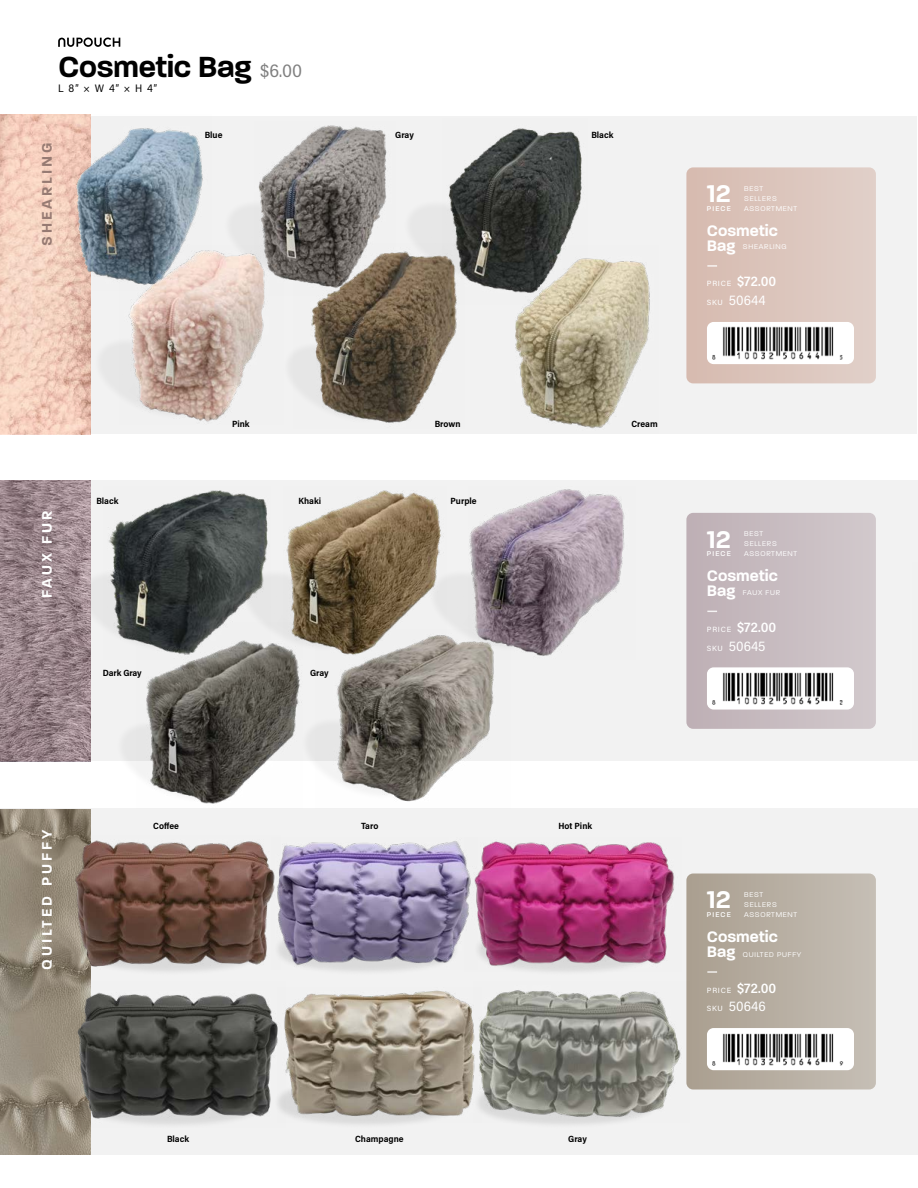
<style>
.page{position:relative;width:918px;height:1188px;background:#fff}
.page>*{position:absolute;margin:0;border:0;box-sizing:border-box;transform-origin:0 0}
.t1{font:600 31.5px "Paralucent";letter-spacing:-.01em;color:#000}
.t2{font:600 26.25px "Paralucent";color:#fff}
.t3{font:600 16.5px/15px "Paralucent";color:#fff}
.t4{font:600 15px "Paralucent";letter-spacing:.2em;color:#fff}
.t5{font:600 15px "Paralucent";letter-spacing:.2em;color:#967a72}
.t6{font:10.8px "Acumin Pro Semi Cond";color:#000}
.t7{font:700 9px "Acumin Pro Semi Cond";color:#000}
.t8{font:300 7.5px/10.2px "Paralucent";letter-spacing:.1em;color:#fff}
.t9{font:7.5px/18.8px "Acumin Pro";color:#fff}
.t10{font:500 7.5px "Paralucent";letter-spacing:.15em;color:#fff}
.s1{font-family:"Acumin Pro Semi Cond";font-weight:400;font-size:18px;color:#808080}
.s2{font-family:"Acumin Pro Semi Cond";font-weight:600;font-size:13.5px}
.s3{font-family:"Acumin Pro Semi Cond";font-size:13.5px}
</style>
<div class="page">
<div style="left:0;top:117px;width:916px;height:317px;background:#f2f2f2"></div>
<div style="left:0;top:481px;width:918px;height:280px;background:#f2f2f2"></div>
<div style="left:0;top:808px;width:918px;height:347px;background:#f2f2f2"></div>
<hr style="left:917px;top:27px;width:1px;height:281px;background:#f2f2f2">
<img style="left:0;top:809px;width:91px;height:346px">
<hr style="left:917px;top:394px;width:1px;height:367px;background:#f2f2f2">
<div style="left:686px;top:167px;width:190px;height:216px;background:#dcc5bc;border-radius:7px"></div>
<img style="left:707px;top:322px;width:147px;height:42px">
<svg style="left:707px;top:265px;width:10px;height:2px"></svg>
<div style="left:686px;top:513px;width:190px;height:216px;background:#c8bcc1;border-radius:7px"></div>
<img style="left:707px;top:667px;width:147px;height:43px">
<div style="left:686px;top:874px;width:190px;height:216px;background:linear-gradient(to right,#aa9f8f,#c6bfb5);border-radius:7px"></div>
<img style="left:707px;top:1028px;width:147px;height:42px">
<svg style="left:707px;top:971px;width:10px;height:2px"></svg>
<svg style="left:231px;top:207px;width:24px;height:39px"></svg>
<svg style="left:411px;top:207px;width:32px;height:36px"></svg>
<svg style="left:79px;top:344px;width:41px;height:91px"></svg>
<svg style="left:91px;top:578px;width:12px;height:43px"></svg>
<svg style="left:309px;top:730px;width:6px;height:28px"></svg>
<svg style="left:271px;top:577px;width:13px;height:46px"></svg>
<svg style="left:447px;top:577px;width:21px;height:52px"></svg>
<svg style="left:124px;top:731px;width:12px;height:37px"></svg>
<svg style="left:79px;top:970px;width:123px;height:6px"></svg>
<div style="left:79px;top:1076px;width:187px;height:53px;background:#f1f1f1"></div>
<img style="left:120px;top:246px;width:145px;height:176px">
<img style="left:294px;top:243px;width:163px;height:180px">
<img style="left:515px;top:258px;width:135px;height:171px">
<img style="left:255px;top:125px;width:141px;height:171px">
<img style="left:443px;top:128px;width:145px;height:177px">
<img style="left:280px;top:841px;width:184px;height:129px">
<img style="left:482px;top:982px;width:207px;height:141px">
<img style="left:285px;top:990px;width:197px;height:133px">
<img style="left:464px;top:841px;width:211px;height:130px">
<img style="left:68px;top:982px;width:217px;height:145px">
<img style="left:68px;top:835px;width:212px;height:135px">
<svg style="left:58px;top:38px;width:62px;height:9px"></svg>
<img style="left:284px;top:490px;width:163px;height:156px">
<img style="left:103px;top:490px;width:168px;height:151px">
<img style="left:468px;top:489px;width:157px;height:167px">
<img style="left:315px;top:629px;width:196px;height:173px">
<img style="left:136px;top:623px;width:167px;height:181px">
<img style="left:0;top:114px;width:91px;height:320px">
<img style="left:0;top:481px;width:91px;height:280px">
<img style="left:71px;top:114px;width:141px;height:176px">
<h1 class="t1" style="left:58px;top:48px;width:246px">Cosmetic Bag <span class="s1">$6.00</span></h1>
<h3 class="t6" style="left:58px;top:81px;width:101px">L 8” × W 4” × H 4”</h3>
<h3 class="t5" style="left:38px;top:246px;width:105px;rotate:-90deg">SHEARLING</h3>
<p class="t7" style="left:205px;top:128px;width:19px">Blue</p>
<p class="t7" style="left:395px;top:128px;width:20px">Gray</p>
<h3 class="t4" style="left:38px;top:598px;width:89px;rotate:-90deg">FAUX FUR</h3>
<p class="t7" style="left:232px;top:417px;width:19px">Pink</p>
<p class="t7" style="left:435px;top:417px;width:27px">Brown</p>
<p class="t7" style="left:96px;top:495px;width:24px">Black</p>
<p class="t7" style="left:298px;top:495px;width:24px">Khaki</p>
<p class="t7" style="left:451px;top:495px;width:28px">Purple</p>
<p class="t7" style="left:103px;top:667px;width:40px">Dark Gray</p>
<p class="t7" style="left:310px;top:667px;width:20px">Gray</p>
<h3 class="t4" style="left:38px;top:970px;width:142px;rotate:-90deg">QUILTED PUFFY</h3>
<p class="t7" style="left:153px;top:819px;width:27px">Coffee</p>
<p class="t7" style="left:361px;top:819px;width:19px">Taro</p>
<p class="t7" style="left:167px;top:1132px;width:24px">Black</p>
<p class="t7" style="left:355px;top:1132px;width:50px">Champagne</p>
<p class="t7" style="left:591px;top:128px;width:24px">Black</p>
<p class="t7" style="left:632px;top:417px;width:28px">Cream</p>
<h2 class="t2" style="left:707px;top:178px;width:26px">12</h2>
<p class="t10" style="left:707px;top:204px;width:25px">PIECE</p>
<h3 class="t3" style="left:707px;top:223px;width:72px">Cosmetic<br>Bag</h3>
<p class="t9" style="left:707px;top:274px;width:71px">PRICE <span class="s2">$72.00<br></span>SKU <span class="s3">50644</span></p>
<p class="t8" style="left:744px;top:183px;width:55px">BEST<br>SELLERS<br>ASSORTMENT</p>
<p class="t8" style="left:743px;top:242px;width:45px">SHEARLING</p>
<h2 class="t2" style="left:707px;top:523px;width:26px">12</h2>
<p class="t10" style="left:707px;top:549px;width:25px">PIECE</p>
<h3 class="t3" style="left:707px;top:569px;width:72px">Cosmetic<br>Bag</h3>
<p class="t9" style="left:707px;top:620px;width:71px">PRICE <span class="s2">$72.00<br></span>SKU <span class="s3">50645</span></p>
<p class="t8" style="left:744px;top:529px;width:55px">BEST<br>SELLERS<br>ASSORTMENT</p>
<p class="t8" style="left:743px;top:588px;width:39px">FAUX FUR</p>
<p class="t7" style="left:558px;top:819px;width:35px">Hot Pink</p>
<p class="t7" style="left:568px;top:1132px;width:20px">Gray</p>
<h2 class="t2" style="left:707px;top:884px;width:26px">12</h2>
<p class="t10" style="left:707px;top:910px;width:25px">PIECE</p>
<h3 class="t3" style="left:707px;top:929px;width:72px">Cosmetic<br>Bag</h3>
<p class="t9" style="left:707px;top:980px;width:71px">PRICE <span class="s2">$72.00<br></span>SKU <span class="s3">50646</span></p>
<p class="t8" style="left:744px;top:889px;width:55px">BEST<br>SELLERS<br>ASSORTMENT</p>
<p class="t8" style="left:743px;top:949px;width:60px">QUILTED PUFFY</p>
</div>
